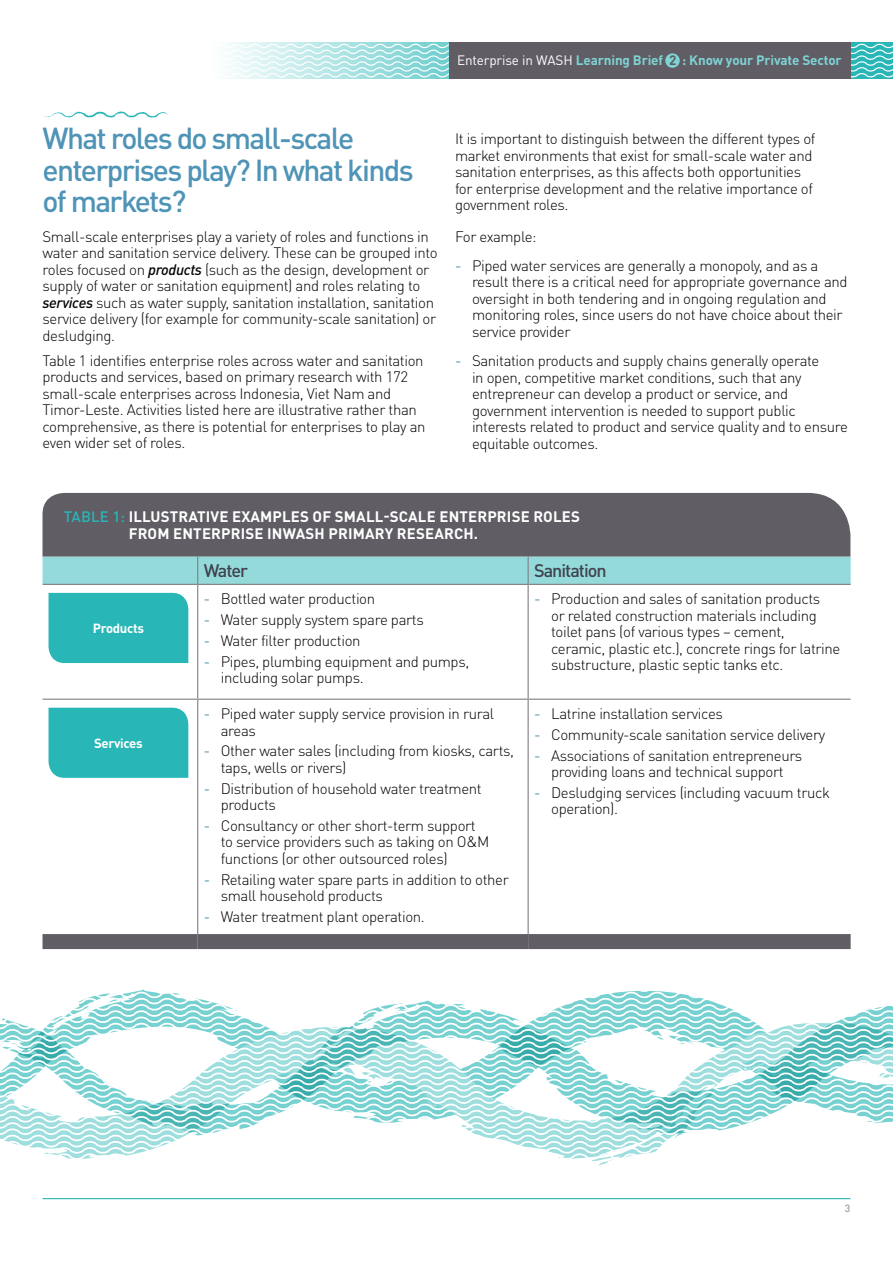
<style>
.page{position:relative;width:893px;height:1263px;background:#fff}
.page>*{position:absolute;margin:0;border:0;box-sizing:border-box;transform-origin:0 0}
.t1{font:500 30px/31.5px "DINOT";letter-spacing:-.055em;color:#4f94b6}
.t2{font:500 18px "DINOT";letter-spacing:-.055em;color:#41424b}
.t3{font:300 15px/16.5px "DINOT";letter-spacing:-.025em;color:#000}
.t4{font:700 15px/16.5px "DINOT";letter-spacing:.01em;color:#fff}
.t5{font:700 13.5px "DINOT";letter-spacing:-.01em;color:#7ed3d4}
.t6{font:700 13.2px "DINOT";letter-spacing:-.025em;color:#fff}
.t7{font:500 10.5px "DINOT";color:#9c9d9d}
.s1{font-weight:400;color:#fff}
.s2{color:#605d65}
.s3{font-weight:500;font-style:italic}
.s4{font-weight:400;color:#4f94b6}
.s5{font-weight:500;color:#28b6b7}
</style>
<div class="page">
<svg style="left:227px;top:42px;width:666px;height:37px;background:#addede"></svg>
<div style="left:449px;top:43px;width:401px;height:36px;background:#605d65"></div>
<div style="left:665px;top:53px;width:15px;height:15px;background:#7ed3d4;border-radius:50%"></div>
<hr style="left:43px;top:1198px;width:807px;height:1px;background:#28b6b7">
<div style="left:43px;top:493px;width:807px;height:64px;background:#605d65"></div>
<div style="left:43px;top:557px;width:808px;height:27px;background:#94dadb"></div>
<hr style="left:43px;top:584px;width:155px;height:1px;background:#827e85">
<hr style="left:198px;top:584px;width:330px;height:1px;background:#827e85">
<hr style="left:197px;top:585px;width:1px;height:114px;background:#827e85">
<hr style="left:528px;top:584px;width:323px;height:1px;background:#827e85">
<hr style="left:528px;top:585px;width:1px;height:114px;background:#827e85">
<hr style="left:43px;top:699px;width:155px;height:1px;background:#827e85">
<hr style="left:198px;top:699px;width:330px;height:1px;background:#827e85">
<hr style="left:197px;top:700px;width:1px;height:234px;background:#827e85">
<hr style="left:528px;top:699px;width:323px;height:1px;background:#827e85">
<hr style="left:528px;top:700px;width:1px;height:234px;background:#827e85">
<div style="left:43px;top:934px;width:155px;height:15px;background:#605d65"></div>
<div style="left:198px;top:934px;width:330px;height:15px;background:#605d65"></div>
<div style="left:528px;top:934px;width:323px;height:15px;background:#605d65"></div>
<div style="left:49px;top:593px;width:139px;height:70px;background:#28b6b7"></div>
<div style="left:49px;top:708px;width:139px;height:70px;background:#28b6b7"></div>
<svg style="left:43px;top:111px;width:125px;height:7px"></svg>
<svg style="left:0;top:989px;width:893px;height:176px"></svg>
<p class="t5" style="left:457px;top:52px;width:386px"><span class="s1">Enterprise in WASH</span> Learning Brief <span class="s2">2</span> : Know your Private Sector</p>
<h1 class="t1" style="left:43px;top:122px;width:373px">What roles do small-scale enterprises play? In what kinds of markets?</h1>
<p class="t3" style="left:43px;top:228px;width:397px">Small-scale enterprises play a variety of roles and functions in water and sanitation service delivery. These can be grouped into roles focused on <span class="s3">products</span> (such as the design, development or supply of water or sanitation equipment) and roles relating to <span class="s3">services</span> such as water supply, sanitation installation, sanitation service delivery (for example for community-scale sanitation) or desludging.</p>
<p class="t3" style="left:43px;top:352px;width:384px">Table 1 identifies enterprise roles across water and sanitation products and services, based on primary research with 172 small-scale enterprises across Indonesia, Viet Nam and Timor-Leste. Activities listed here are illustrative rather than comprehensive, as there is potential for enterprises to play an even wider set of roles.</p>
<p class="t3" style="left:455px;top:130px;width:362px">It is important to distinguish between the different types of market environments that exist for small-scale water and sanitation enterprises, as this affects both opportunities for enterprise development and the relative importance of government roles.</p>
<p class="t3" style="left:455px;top:228px;width:83px">For example:</p>
<p class="t3" style="left:472px;top:257px;width:377px;text-indent:-17px"><span class="s4">-</span> Piped water services are generally a monopoly, and as a result there is a critical need for appropriate governance and oversight in both tendering and in ongoing regulation and monitoring roles, since users do not have choice about their service provider</p>
<p class="t3" style="left:472px;top:352px;width:377px;text-indent:-17px"><span class="s4">-</span> Sanitation products and supply chains generally operate<br>in open, competitive market conditions, such that any entrepreneur can develop a product or service, and government intervention is needed to support public interests related to product and service quality and to ensure equitable outcomes.</p>
<p class="t4" style="left:129px;top:508px;width:453px;text-indent:-65px"><span class="s5">TABLE 1:</span> ILLUSTRATIVE EXAMPLES OF SMALL-SCALE ENTERPRISE ROLES<br>FROM ENTERPRISE INWASH PRIMARY RESEARCH.</p>
<p class="t2" style="left:204px;top:559px;width:46px">Water</p>
<p class="t2" style="left:534px;top:559px;width:74px">Sanitation</p>
<p class="t6" style="left:93px;top:620px;width:53px">Products</p>
<p class="t6" style="left:94px;top:734px;width:50px">Services</p>
<p class="t3" style="left:204px;top:590px;width:173px"><span class="s4">-</span> Bottled water production</p>
<p class="t3" style="left:204px;top:611px;width:222px"><span class="s4">-</span> Water supply system spare parts</p>
<p class="t3" style="left:204px;top:632px;width:158px"><span class="s4">-</span> Water filter production</p>
<p class="t3" style="left:221px;top:653px;width:250px;text-indent:-17px"><span class="s4">-</span> Pipes, plumbing equipment and pumps, including solar pumps.</p>
<p class="t3" style="left:221px;top:705px;width:275px;text-indent:-17px"><span class="s4">-</span> Piped water supply service provision in rural areas</p>
<p class="t3" style="left:221px;top:743px;width:295px;text-indent:-17px"><span class="s4">-</span> Other water sales (including from kiosks, carts, taps, wells or rivers)</p>
<p class="t3" style="left:221px;top:780px;width:262px;text-indent:-17px"><span class="s4">-</span> Distribution of household water treatment products</p>
<p class="t3" style="left:221px;top:817px;width:270px;text-indent:-17px"><span class="s4">-</span> Consultancy or other short-term support to service providers such as taking on O&amp;M functions (or other outsourced roles)</p>
<p class="t3" style="left:221px;top:871px;width:290px;text-indent:-17px"><span class="s4">-</span> Retailing water spare parts in addition to other small household products</p>
<p class="t3" style="left:204px;top:908px;width:223px"><span class="s4">-</span> Water treatment plant operation.</p>
<p class="t3" style="left:551px;top:590px;width:291px;text-indent:-17px"><span class="s4">-</span> Production and sales of sanitation products<br>or related construction materials including toilet pans (of various types – cement, ceramic, plastic etc.), concrete rings for latrine substructure, plastic septic tanks etc.</p>
<p class="t3" style="left:534px;top:705px;width:190px"><span class="s4">-</span> Latrine installation services</p>
<p class="t3" style="left:534px;top:726px;width:293px"><span class="s4">-</span> Community-scale sanitation service delivery</p>
<p class="t3" style="left:534px;top:747px;width:270px;text-align:center"><span class="s4">-</span> Associations of sanitation entrepreneurs providing loans and technical support</p>
<p class="t3" style="left:551px;top:784px;width:280px;text-indent:-17px"><span class="s4">-</span> Desludging services (including vacuum truck operation).</p>
<p class="t7" style="left:845px;top:1202px;width:7px">3</p>
</div>
